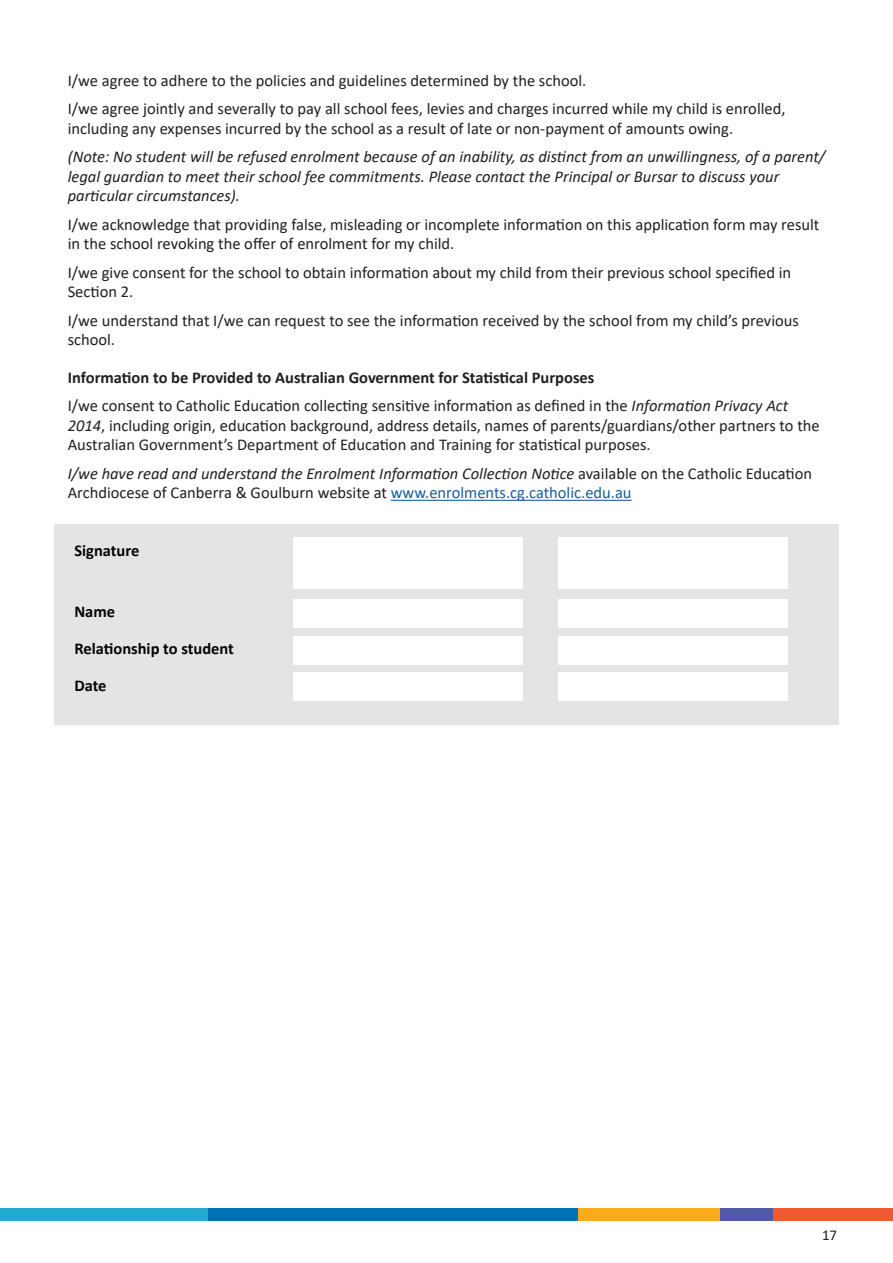
<style>
.page{position:relative;width:893px;height:1263px;background:#fff}
.page>*{position:absolute;margin:0;border:0;box-sizing:border-box;transform-origin:0 0}
.t1{font:16.5px/19.5px "Calibri";color:#231f20}
.t2{font:italic 16.5px/19.5px "Calibri";color:#231f20}
.t3{font:700 16.5px "Calibri";color:#040503}
.t4{font:15px "Calibri";color:#231f20}
.s1{font-weight:700}
.s2{font-style:italic}
.s3{color:#175d9e}
</style>
<div class="page">
<div style="left:0;top:1208px;width:223px;height:13px;background:#23abcf"></div>
<div style="left:208px;top:1208px;width:370px;height:13px;background:#0071b5"></div>
<div style="left:578px;top:1208px;width:142px;height:13px;background:#f7ac1b"></div>
<div style="left:767px;top:1208px;width:126px;height:13px;background:#f05932"></div>
<div style="left:720px;top:1208px;width:53px;height:13px;background:#525aa6"></div>
<hr style="left:391px;top:500px;width:241px;height:1px;background:#175d9e">
<div style="left:54px;top:524px;width:785px;height:201px;background:#e4e4e4"></div>
<div style="left:294px;top:538px;width:229px;height:51px;background:#fff"></div>
<div style="left:294px;top:599px;width:229px;height:28px;background:#fff"></div>
<div style="left:294px;top:636px;width:229px;height:28px;background:#fff"></div>
<div style="left:294px;top:673px;width:229px;height:28px;background:#fff"></div>
<div style="left:558px;top:538px;width:230px;height:51px;background:#fff"></div>
<div style="left:558px;top:599px;width:230px;height:28px;background:#fff"></div>
<div style="left:558px;top:636px;width:230px;height:28px;background:#fff"></div>
<div style="left:558px;top:673px;width:230px;height:28px;background:#fff"></div>
<p class="t1" style="left:68px;top:70px;width:520px">I/we agree to adhere to the policies and guidelines determined by the school.</p>
<p class="t1" style="left:68px;top:99px;width:719px">I/we agree jointly and severally to pay all school fees, levies and charges incurred while my child is enrolled, including any expenses incurred by the school as a result of late or non-payment of amounts owing.</p>
<p class="t2" style="left:68px;top:146px;width:759px">(Note: No student will be refused enrolment because of an inability, as distinct from an unwillingness, of a parent/ legal guardian to meet their school fee commitments. Please contact the Principal or Bursar to discuss your particular circumstances).</p>
<p class="t1" style="left:68px;top:214px;width:753px">I/we acknowledge that providing false, misleading or incomplete information on this application form may result in the school revoking the offer of enrolment for my child.</p>
<p class="t1" style="left:68px;top:262px;width:725px">I/we give consent for the school to obtain information about my child from their previous school specified in<br>Section 2.</p>
<p class="t1" style="left:68px;top:310px;width:733px">I/we understand that I/we can request to see the information received by the school from my child’s previous school.</p>
<p class="t1" style="left:68px;top:363px;width:722px;line-height:28.5px"><span class="s1">Information to be Provided to Australian Government for Statistical Purposes<br></span>I/we consent to Catholic Education collecting sensitive information as defined in the <span class="s2">Information Privacy Act</span></p>
<p class="t1" style="left:68px;top:415px;width:754px"><span class="s2">2014</span>, including origin, education background, address details, names of parents/guardians/other partners to the<br>Australian Government’s Department of Education and Training for statistical purposes.</p>
<p class="t1" style="left:68px;top:463px;width:746px"><span class="s2">I/we have read and understand the Enrolment Information Collection Notice</span> available on the Catholic Education<br>Archdiocese of Canberra &amp; Goulburn website at <span class="s3">www.enrolments.cg.catholic.edu.au</span></p>
<p class="t3" style="left:74px;top:539px;width:67px">Signature</p>
<p class="t3" style="left:74px;top:600px;width:42px">Name</p>
<p class="t3" style="left:74px;top:637px;width:161px">Relationship to student</p>
<p class="t3" style="left:74px;top:674px;width:34px">Date</p>
<p class="t4" style="left:822px;top:1224px;width:17px">17</p>
</div>
